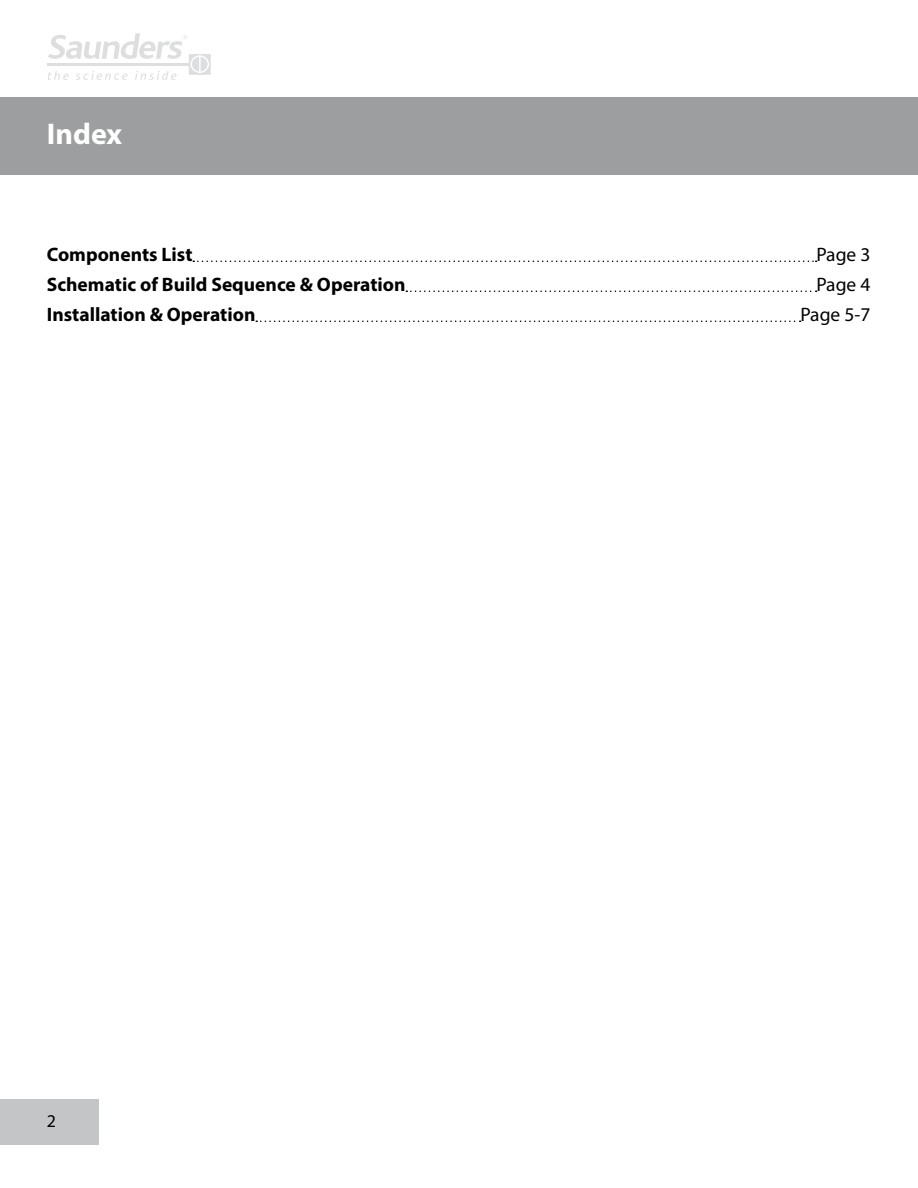
<style>
.page{position:relative;width:918px;height:1188px;background:#fff}
.page>*{position:absolute;margin:0;border:0;box-sizing:border-box;transform-origin:0 0}
.t1{font:700 30px "Myriad Pro";color:#fff}
.t2{font:700 19.5px "Myriad Pro";color:#000}
.t3{font:19.5px "Myriad Pro";color:#000}
.t4{font:18px "Myriad Pro";color:#000}
</style>
<div class="page">
<div style="left:0;top:1100px;width:98px;height:45px;background:#c4c5c6"></div>
<div style="left:0;top:98px;width:918px;height:77px;background:#9c9e9f"></div>
<svg style="left:193px;top:261px;width:624px;height:1px"></svg>
<svg style="left:406px;top:291px;width:411px;height:1px"></svg>
<svg style="left:256px;top:321px;width:545px;height:1px"></svg>
<svg style="left:48px;top:33px;width:163px;height:46px"></svg>
<h1 class="t1" style="left:47px;top:114px;width:77px">Index</h1>
<p class="t2" style="left:47px;top:242px;width:147px">Components List</p>
<p class="t3" style="left:816px;top:243px;width:56px">Page 3</p>
<p class="t2" style="left:47px;top:272px;width:360px">Schematic of Build Sequence &amp; Operation</p>
<p class="t3" style="left:816px;top:273px;width:56px">Page 4</p>
<p class="t2" style="left:47px;top:302px;width:210px">Installation &amp; Operation</p>
<p class="t3" style="left:800px;top:303px;width:72px">Page 5-7</p>
<p class="t4" style="left:47px;top:1110px;width:11px">2</p>
</div>
